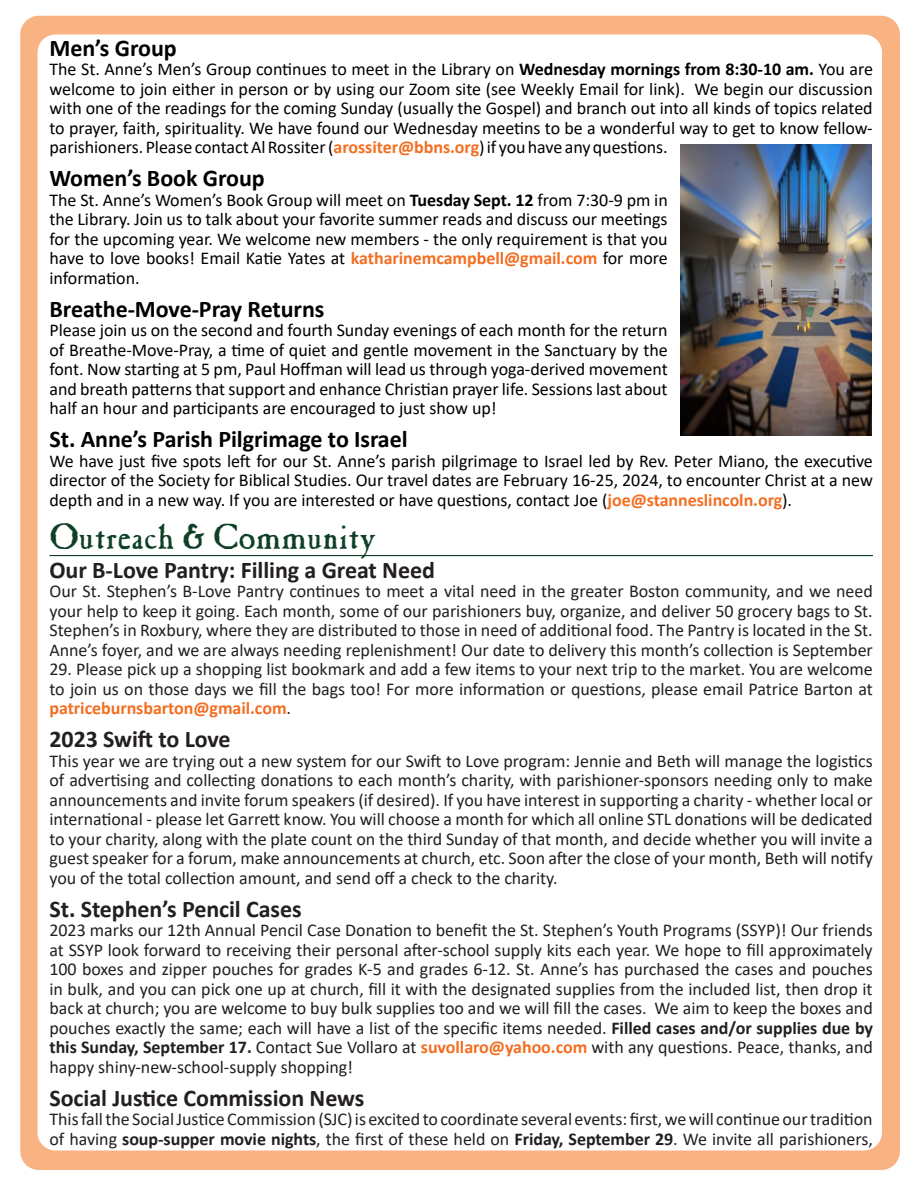
<style>
.page{position:relative;width:918px;height:1188px;background:#fff}
.page>*{position:absolute;margin:0;border:0;box-sizing:border-box;transform-origin:0 0}
.Header_1{font:36px "Caslon Antique";color:#0f4026}
.Article_no_space_bef{font:700 24px "Calibri";letter-spacing:-.005em;color:#000}
.Headline_no_space_be{font:700 24px "Calibri";letter-spacing:-.005em;color:#231f20}
.Article_no_space_bef-2{font:700 24px "Calibri";letter-spacing:-.005em;color:#231f20}
.Article_no_space_bef-3{font:18px/19.5px "Calibri";letter-spacing:-.005em;color:#000;text-align:justify}
.Article_no_space_bef-4{font:18px/19.5px "Calibri";letter-spacing:-.005em;color:#231f20;text-align:justify}
.Headline_no_space_be-2{font:18px/19.5px "Calibri";letter-spacing:-.005em;color:#231f20;text-align:justify}
.s1{font-weight:700}
.s2{font-weight:700;color:#f36e21}
</style>
<div class="page">
<div style="left:20px;top:16px;width:880px;height:1154px;background:#f9b281;border-radius:19px"></div>
<div style="left:38px;top:34px;width:844px;height:1116px;background:#fff;border-radius:18px"></div>
<hr style="left:50px;top:555px;width:823px;height:1px;background:#0f4026">
<img style="left:680px;top:144px;width:191px;height:292px">
<p class="Article_no_space_bef" style="left:50px;top:31px;width:129px">Men’s Group</p>
<p class="Article_no_space_bef-3" style="left:50px;top:59px;width:825px">The St. Anne’s Men’s Group continues to meet in the Library on <span class="s1">Wednesday mornings from 8:30-10 am.</span> You are welcome to join either in person or by using our Zoom site (see Weekly Email for link). We begin our discussion with one of the readings for the coming Sunday (usually the Gospel) and branch out into all kinds of topics related to prayer, faith, spirituality. We have found our Wednesday meetins to be a wonderful way to get to know fellow&shy;parishioners. Please contact Al Rossiter (<span class="s2">arossiter@bbns.org</span>) if you have any questions.</p>
<p class="Article_no_space_bef" style="left:50px;top:161px;width:217px">Women’s Book Group</p>
<p class="Article_no_space_bef-3" style="left:50px;top:189px;width:620px">The St. Anne’s Women’s Book Group will meet on <span class="s1">Tuesday Sept. 12</span> from 7:30-9 pm in the Library. Join us to talk about your favorite summer reads and discuss our meetings for the upcoming year. We welcome new members - the only requirement is that you have to love books! Email Katie Yates at <span class="s2">katharinemcampbell@gmail.com</span> for more information.</p>
<p class="Article_no_space_bef" style="left:50px;top:292px;width:276px">Breathe-Move-Pray Returns</p>
<p class="Article_no_space_bef-3" style="left:50px;top:320px;width:620px">Please join us on the second and fourth Sunday evenings of each month for the return of Breathe-Move-Pray, a time of quiet and gentle movement in the Sanctuary by the font. Now starting at 5 pm, Paul Hoffman will lead us through yoga-derived movement and breath patterns that support and enhance Christian prayer life. Sessions last about half an hour and participants are encouraged to just show up!</p>
<p class="Article_no_space_bef" style="left:50px;top:422px;width:360px">St. Anne’s Parish Pilgrimage to Israel</p>
<p class="Article_no_space_bef-3" style="left:50px;top:450px;width:825px">We have just five spots left for our St. Anne’s parish pilgrimage to Israel led by Rev. Peter Miano, the executive director of the Society for Biblical Studies. Our travel dates are February 16-25, 2024, to encounter Christ at a new depth and in a new way. If you are interested or have questions, contact Joe (<span class="s2">joe@stanneslincoln.org</span>).</p>
<p class="Header_1" style="left:50px;top:521px;width:329px">Outreach &amp; Community</p>
<p class="Article_no_space_bef-2" style="left:50px;top:553px;width:387px">Our B-Love Pantry: Filling a Great Need</p>
<p class="Article_no_space_bef-4" style="left:50px;top:581px;width:825px">Our St. Stephen’s B-Love Pantry continues to meet a vital need in the greater Boston community, and we need your help to keep it going. Each month, some of our parishioners buy, organize, and deliver 50 grocery bags to St.<br>Stephen’s in Roxbury, where they are distributed to those in need of additional food. The Pantry is located in the St.<br>Anne’s foyer, and we are always needing replenishment! Our date to delivery this month’s collection is September</p>
<p class="Article_no_space_bef-4" style="left:50px;top:659px;width:825px">29. Please pick up a shopping list bookmark and add a few items to your next trip to the market. You are welcome to join us on those days we fill the bags too! For more information or questions, please email Patrice Barton at <span class="s2">patriceburnsbarton@gmail.com</span>.</p>
<p class="Headline_no_space_be" style="left:50px;top:722px;width:183px">2023 Swift to Love</p>
<p class="Article_no_space_bef-4" style="left:50px;top:750px;width:825px">This year we are trying out a new system for our Swift to Love program: Jennie and Beth will manage the logistics of advertising and collecting donations to each month’s charity, with parishioner-sponsors needing only to make announcements and invite forum speakers (if desired). If you have interest in supporting a charity - whether local or international - please let Garrett know. You will choose a month for which all online STL donations will be dedicated to your charity, along with the plate count on the third Sunday of that month, and decide whether you will invite a guest speaker for a forum, make announcements at church, etc. Soon after the close of your month, Beth will notify you of the total collection amount, and send off a check to the charity.</p>
<p class="Headline_no_space_be" style="left:50px;top:892px;width:254px">St. Stephen’s Pencil Cases</p>
<p class="Headline_no_space_be-2" style="left:50px;top:920px;width:825px">2023 marks our 12th Annual Pencil Case Donation to benefit the St. Stephen’s Youth Programs (SSYP)! Our friends at SSYP look forward to receiving their personal after-school supply kits each year. We hope to fill approximately 100 boxes and zipper pouches for grades K-5 and grades 6-12. St. Anne’s has purchased the cases and pouches in bulk, and you can pick one up at church, fill it with the designated supplies from the included list, then drop it back at church; you are welcome to buy bulk supplies too and we will fill the cases. We aim to keep the boxes and pouches exactly the same; each will have a list of the specific items needed. <span class="s1">Filled cases and/or supplies due by this Sunday, September 17.</span> Contact Sue Vollaro at <span class="s2">suvollaro@yahoo.com</span> with any questions. Peace, thanks, and happy shiny-new-school-supply shopping!</p>
<p class="Headline_no_space_be" style="left:50px;top:1081px;width:316px">Social Justice Commission News</p>
<p class="Headline_no_space_be-2" style="left:50px;top:1109px;width:825px">This fall the Social Justice Commission (SJC) is excited to coordinate several events: first, we will continue our tradition of having <span class="s1">soup-supper movie nights</span>, the first of these held on <span class="s1">Friday, September 29</span>. We invite all parishioners,</p>
<p class="Headline_no_space_be-2" style="left:859px;top:1125px;width:11px">6</p>
</div>
